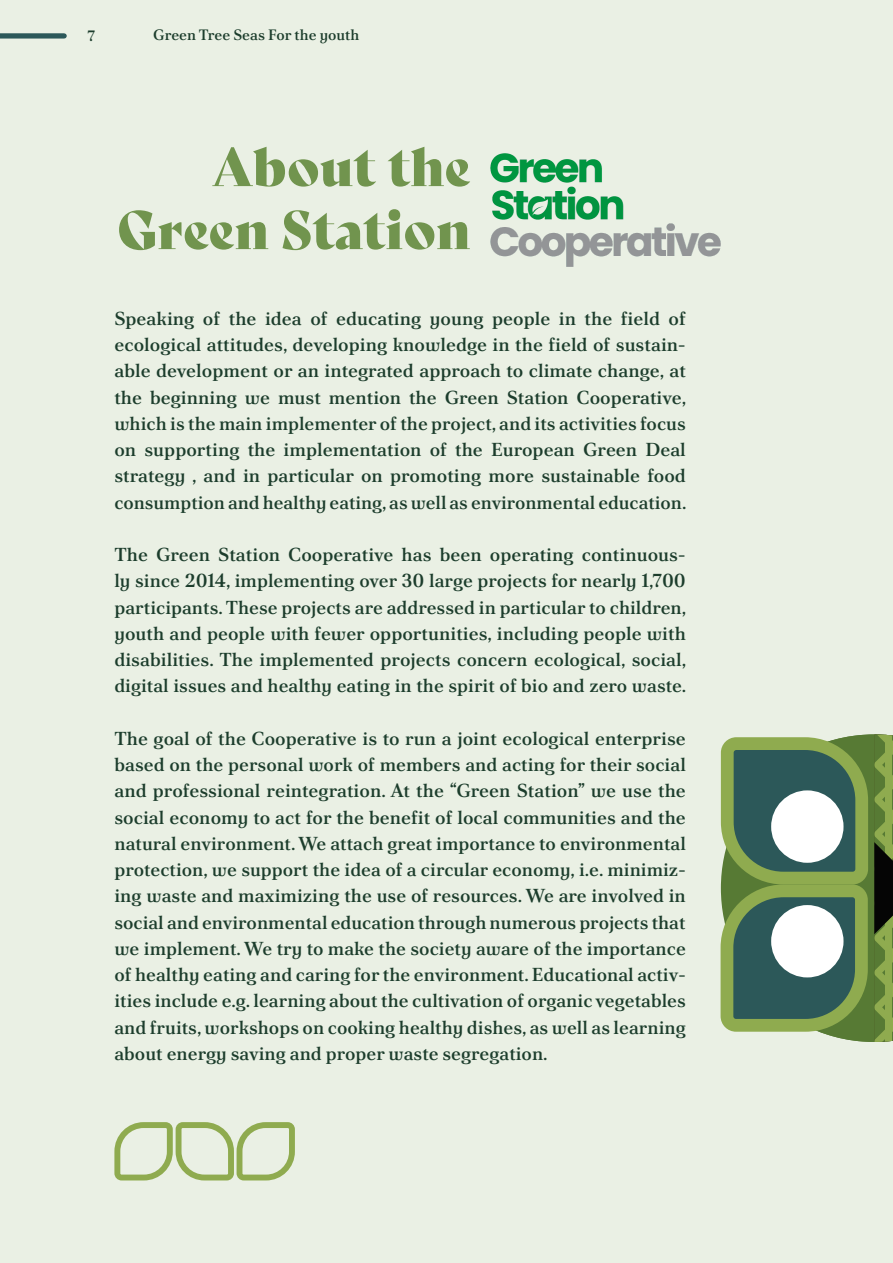
<style>
.page{position:relative;width:893px;height:1263px;background:#eaf0e4}
.page>*{position:absolute;margin:0;border:0;box-sizing:border-box;transform-origin:0 0}
.H1_Paragraf{font:52.5px/63px "Bely Display";color:#71944e;text-align:right}
.Paragraf{font:18.75px/26.2px "Poltawski Nowy";color:#1c3d2c;text-align:justify}
.t1{font:15px "Poltawski Nowy";color:#1c3d2c}
</style>
<div class="page">
<div style="left:0;top:33px;width:64px;height:6px;background:#2c5859"></div>
<img style="left:491px;top:154px;width:230px;height:112px">
<svg style="left:114px;top:1122px;width:181px;height:58px"></svg>
<svg style="left:721px;top:734px;width:172px;height:308px;background:#5b7d53"></svg>
<div style="left:771px;top:790px;width:72px;height:73px;background:#fff;border-radius:50%"></div>
<div style="left:771px;top:905px;width:72px;height:72px;background:#fff;border-radius:50%"></div>
<p class="t1" style="left:87px;top:25px;width:9px">7</p>
<p class="t1" style="left:153px;top:24px;width:208px">Green Tree Seas For the youth</p>
<p class="H1_Paragraf" style="left:117px;top:131px;width:355px">About the<br>Green Station</p>
<p class="Paragraf" style="left:114px;top:305px;width:573px">Speaking of the idea of educating young people in the field of ecological attitudes, developing knowledge in the field of sustain&shy;able development or an integrated approach to climate change, at the beginning we must mention the Green Station Cooperative, which is the main implementer of the project, and its activities focus on supporting the implementation of the European Green Deal strategy , and in particular on promoting more sustainable food consumption and healthy eating, as well as environmental education.</p>
<p class="Paragraf" style="left:114px;top:541px;width:573px">The Green Station Cooperative has been operating continuous&shy;ly since 2014, implementing over 30 large projects for nearly 1,700 participants. These projects are addressed in particular to children, youth and people with fewer opportunities, including people with disabilities. The implemented projects concern ecological, social, digital issues and healthy eating in the spirit of bio and zero waste.</p>
<p class="Paragraf" style="left:114px;top:725px;width:573px">The goal of the Cooperative is to run a joint ecological enterprise based on the personal work of members and acting for their social and professional reintegration. At the “Green Station” we use the social economy to act for the benefit of local communities and the natural environment. We attach great importance to environmental protection, we support the idea of a circular economy, i.e. minimiz&shy;ing waste and maximizing the use of resources. We are involved in social and environmental education through numerous projects that we implement. We try to make the society aware of the importance of healthy eating and caring for the environment. Educational activ&shy;ities include e.g. learning about the cultivation of organic vegetables and fruits, workshops on cooking healthy dishes, as well as learning about energy saving and proper waste segregation.</p>
</div>
